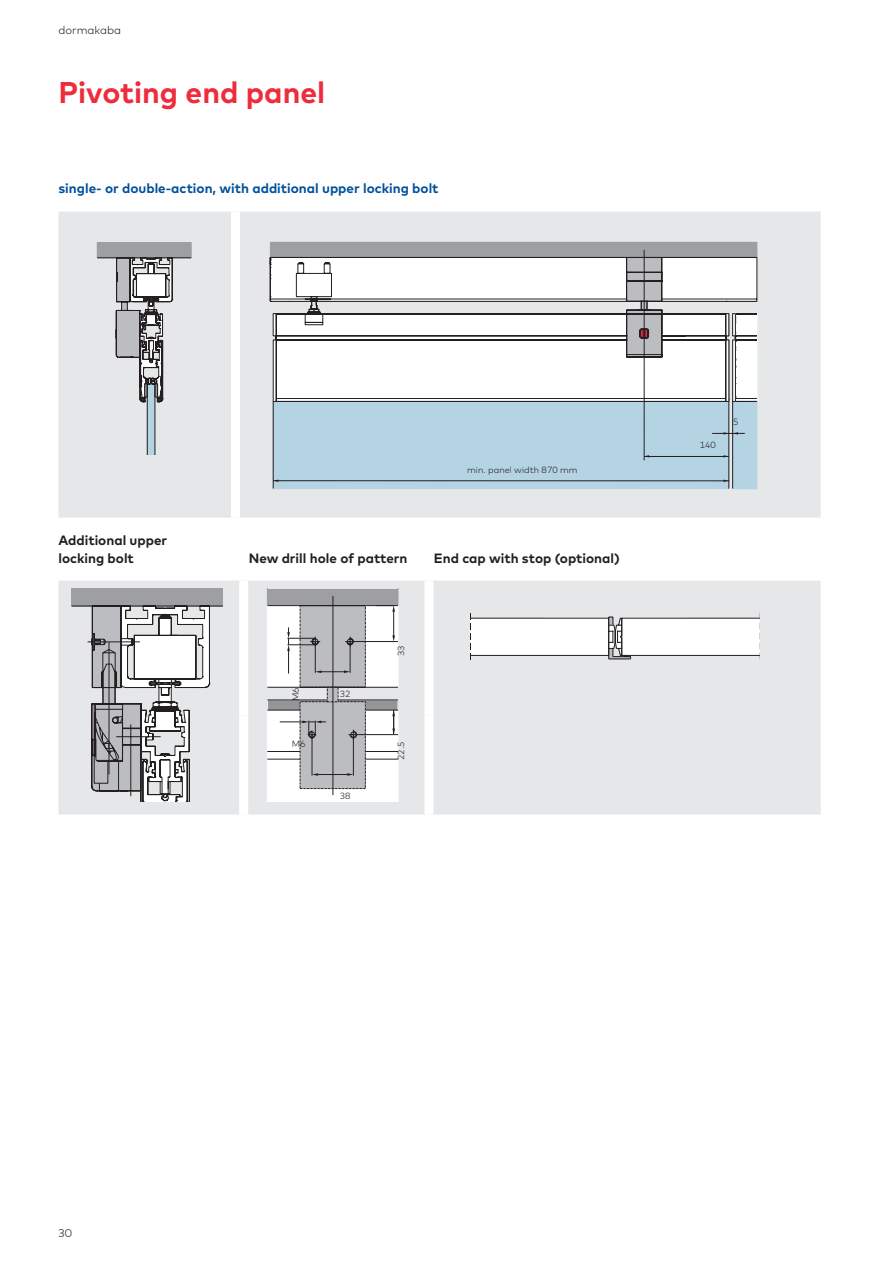
<style>
.page{position:relative;width:893px;height:1263px;background:#fff}
.page>*{position:absolute;margin:0;border:0;box-sizing:border-box;transform-origin:0 0}
.Title_20pt_24pt{font:700 30px "Mark Pro";color:#ee2c3b}
.Body_Text_bold_9pt_1{font:700 13.5px/18px "Mark Pro";color:#231f20}
.Body_Text_bold_9pt_1-2{font:700 13.5px "Mark Pro";color:#01519b}
.t1{font:300 11.25px "Mark Pro";color:#231f20}
.Caption_Grafik_centr{font:300 9px "Mark Pro";color:#231f20}
</style>
<div class="page">
<div style="left:58px;top:212px;width:763px;height:306px;background:#e6e7e9"></div>
<div style="left:231px;top:212px;width:9px;height:306px;background:#fff"></div>
<svg style="left:71px;top:221px;width:152px;height:234px;background:#d6d8da"></svg>
<hr style="left:155px;top:384px;width:1px;height:71px;background:#231f20">
<hr style="left:147px;top:384px;width:1px;height:71px;background:#231f20">
<div style="left:248px;top:221px;width:531px;height:277px;background:#e6e7e9"></div>
<div style="left:733px;top:401px;width:24px;height:88px;background:#b4d4e4"></div>
<div style="left:270px;top:242px;width:487px;height:15px;background:#9d9fa2"></div>
<div style="left:273px;top:401px;width:456px;height:88px;background:#b4d4e4"></div>
<hr style="left:729px;top:401px;width:1px;height:88px;background:#231f20">
<hr style="left:273px;top:401px;width:1px;height:87px;background:#231f20">
<div style="left:732px;top:401px;width:25px;height:88px;border:1px solid #b4d4e4"></div>
<svg style="left:270px;top:257px;width:487px;height:145px;background:#e5e5e5"></svg>
<div style="left:732px;top:313px;width:4px;height:23px;border:1px solid #231f20"></div>
<hr style="left:712px;top:433px;width:33px;height:1px;background:#231f20">
<hr style="left:644px;top:361px;width:1px;height:99px;background:#231f20">
<hr style="left:644px;top:456px;width:85px;height:1px;background:#231f20">
<hr style="left:273px;top:480px;width:456px;height:1px;background:#231f20">
<hr style="left:732px;top:401px;width:1px;height:87px;background:#231f20">
<div style="left:732px;top:340px;width:4px;height:62px;border:1px solid #231f20"></div>
<svg style="left:723px;top:432px;width:15px;height:2px"></svg>
<hr style="left:644px;top:250px;width:1px;height:111px;background:#231f20">
<div style="left:58px;top:580px;width:763px;height:234px;background:#e6e7e9"></div>
<div style="left:239px;top:580px;width:9px;height:135px;background:#fff"></div>
<div style="left:424px;top:580px;width:9px;height:135px;background:#fff"></div>
<div style="left:239px;top:715px;width:9px;height:99px;background:#fff"></div>
<div style="left:424px;top:715px;width:9px;height:99px;background:#fff"></div>
<svg style="left:71px;top:589px;width:152px;height:212px"></svg>
<hr style="left:131px;top:724px;width:1px;height:72px;background:#231f20">
<hr style="left:116px;top:736px;width:45px;height:1px;background:#231f20">
<hr style="left:88px;top:642px;width:52px;height:1px;background:#231f20">
<hr style="left:109px;top:642px;width:1px;height:132px;background:#231f20">
<div style="left:256px;top:589px;width:152px;height:212px;background:#e6e7e9"></div>
<div style="left:267px;top:606px;width:131px;height:81px;background:#fff"></div>
<div style="left:300px;top:606px;width:65px;height:81px;background:#bcbdc0"></div>
<svg style="left:267px;top:589px;width:131px;height:84px"></svg>
<hr style="left:333px;top:596px;width:1px;height:199px;background:#231f20">
<svg style="left:267px;top:687px;width:131px;height:114px;background:#cfd0d1"></svg>
<svg style="left:442px;top:588px;width:354px;height:114px"></svg>
<hr style="left:621px;top:618px;width:1px;height:37px;background:#231f20">
<hr style="left:622px;top:655px;width:138px;height:1px;background:#231f20">
<hr style="left:622px;top:618px;width:138px;height:1px;background:#231f20">
<hr style="left:608px;top:618px;width:1px;height:37px;background:#231f20">
<hr style="left:471px;top:655px;width:138px;height:1px;background:#231f20">
<hr style="left:471px;top:618px;width:138px;height:1px;background:#231f20">
<p class="t1" style="left:58px;top:21px;width:64px">dormakaba</p>
<p class="Title_20pt_24pt" style="left:58px;top:70px;width:268px">Pivoting end panel</p>
<p class="Body_Text_bold_9pt_1-2" style="left:58px;top:178px;width:382px">single- or double-action, with additional upper locking bolt</p>
<p class="Body_Text_bold_9pt_1" style="left:58px;top:530px;width:110px">Additional upper locking bolt</p>
<p class="Caption_Grafik_centr" style="left:467px;top:463px;width:112px">min. panel width 870 mm</p>
<p class="Body_Text_bold_9pt_1" style="left:249px;top:548px;width:160px">New drill hole of pattern</p>
<p class="Body_Text_bold_9pt_1" style="left:434px;top:548px;width:187px">End cap with stop (optional)</p>
<p class="Caption_Grafik_centr" style="left:289px;top:701px;width:15px;rotate:-90deg">M6</p>
<p class="Caption_Grafik_centr" style="left:292px;top:737px;width:15px">M6</p>
<p class="Caption_Grafik_centr" style="left:340px;top:687px;width:12px">32</p>
<p class="Caption_Grafik_centr" style="left:340px;top:789px;width:12px">38</p>
<p class="Caption_Grafik_centr" style="left:394px;top:656px;width:12px;rotate:-90deg">33</p>
<p class="Caption_Grafik_centr" style="left:394px;top:760px;width:20px;rotate:-90deg">22.5</p>
<p class="Caption_Grafik_centr" style="left:700px;top:438px;width:18px">140</p>
<p class="Caption_Grafik_centr" style="left:733px;top:415px;width:7px">5</p>
<p class="t1" style="left:58px;top:1224px;width:16px">30</p>
</div>
